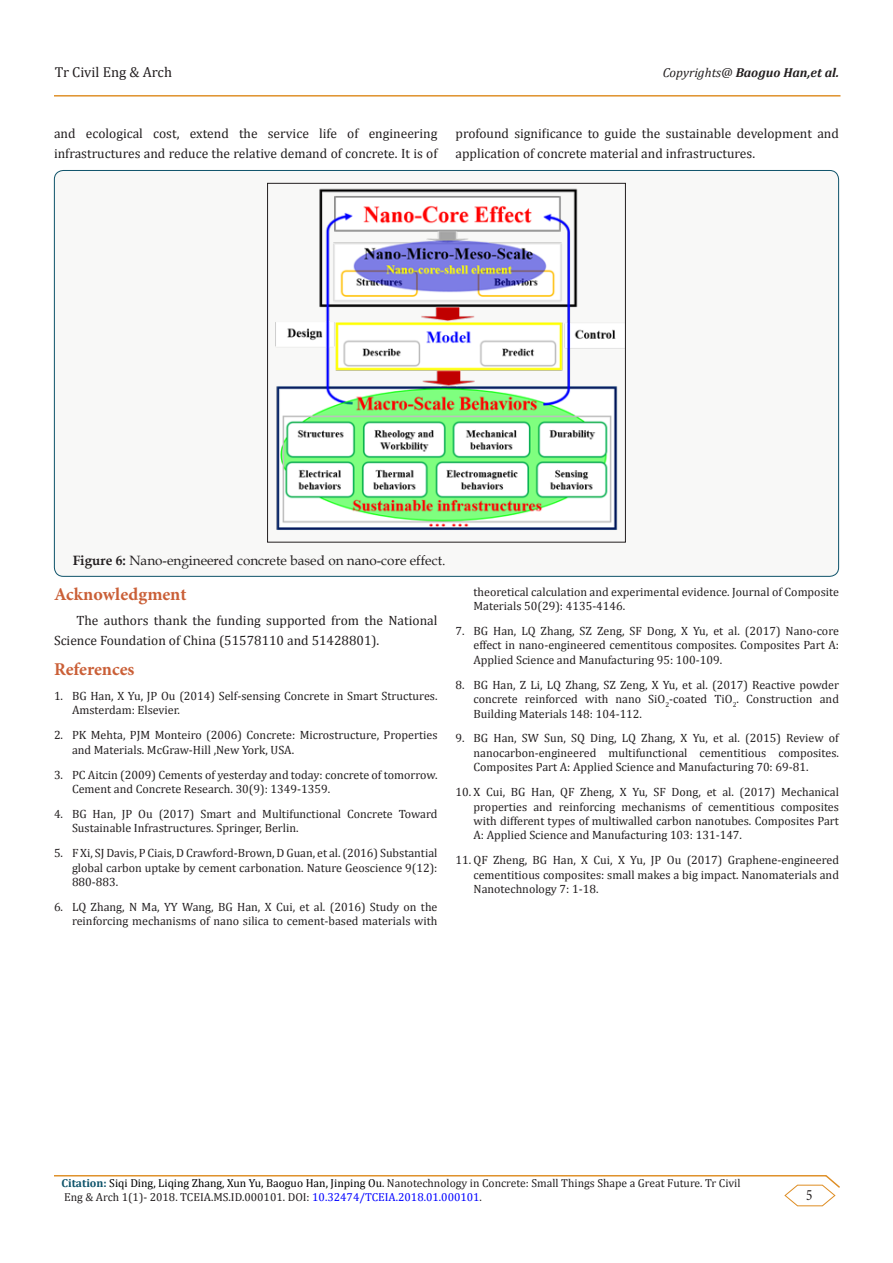
<style>
.page{position:relative;width:893px;height:1263px;background:#fff}
.page>*{position:absolute;margin:0;border:0;box-sizing:border-box;transform-origin:0 0}
.t1{font:700 18px "Minion Pro";color:#ca5f37}
.t2{font:15.75px "Minion Pro";color:#231f20;scale:.83 1}
.t3{font:14.4px "Cambria";color:#231f20}
.t4{font:13.5px/19.5px "Cambria";color:#231f20}
.t5{font:13.5px "Book Antiqua";color:#231f20}
.t6{font:italic 700 13.05px "Cambria";color:#231f20}
.t7{font:12px/14.4px "Cambria";color:#231f20;text-align:justify}
.t8{font:11.55px/13.8px "Cambria";color:#231f20}
.s1{font-weight:400}
.s2{font-weight:700}
.s3{font-weight:700;color:#0e536a}
.s4{color:#000}
.s5{color:#00f}
</style>
<div class="page">
<hr style="left:54px;top:95px;width:786px;height:2px;background:#de8d23">
<hr style="left:54px;top:1175px;width:772px;height:1px;background:#de8d23">
<svg style="left:784px;top:1175px;width:56px;height:31px"></svg>
<div style="left:54px;top:170px;width:785px;height:406px;background:#f8f8f7;border-radius:9px"></div>
<img style="left:275px;top:188px;width:349px;height:342px">
<div style="left:267px;top:183px;width:359px;height:359px;border:1px solid #231f20"></div>
<p class="t3" style="left:55px;top:63px;width:119px">Tr Civil Eng &amp; Arch</p>
<p class="t6" style="left:663px;top:63px;width:178px"><span class="s1">Copyrights@</span> Baoguo Han,et al.</p>
<p class="t4" style="left:54px;top:124px;width:385px">and ecological cost, extend the service life of engineering infrastructures and reduce the relative demand of concrete. It is of</p>
<p class="t4" style="left:455px;top:124px;width:385px">profound significance to guide the sustainable development and application of concrete material and infrastructures.</p>
<p class="t5" style="left:73px;top:551px;width:374px"><span class="s2">Figure 6:</span> Nano-engineered concrete based on nano-core effect.</p>
<p class="t1" style="left:54px;top:581px;width:134px">Acknowledgment</p>
<p class="t4" style="left:54px;top:611px;width:385px;text-indent:22px">The authors thank the funding supported from the National<br>Science Foundation of China (51578110 and 51428801).</p>
<p class="t1" style="left:54px;top:657px;width:82px">References</p>
<p class="t7" style="left:72px;top:689px;width:367px;text-indent:-18px">1. BG Han, X Yu, JP Ou (2014) Self-sensing Concrete in Smart Structures.<br>Amsterdam: Elsevier.</p>
<p class="t7" style="left:72px;top:728px;width:367px;text-indent:-18px">2. PK Mehta, PJM Monteiro (2006) Concrete: Microstructure, Properties and Materials. McGraw-Hill ,New York, USA.</p>
<p class="t7" style="left:72px;top:767px;width:367px;text-indent:-18px">3. PC Aitcin (2009) Cements of yesterday and today: concrete of tomorrow.<br>Cement and Concrete Research. 30(9): 1349-1359.</p>
<p class="t7" style="left:72px;top:806px;width:367px;text-indent:-18px">4. BG Han, JP Ou (2017) Smart and Multifunctional Concrete Toward<br>Sustainable Infrastructures. Springer, Berlin.</p>
<p class="t7" style="left:72px;top:846px;width:367px;text-indent:-18px">5. F Xi, SJ Davis, P Ciais, D Crawford-Brown, D Guan, et al. (2016) Substantial global carbon uptake by cement carbonation. Nature Geoscience 9(12):<br>880-883.</p>
<p class="t7" style="left:54px;top:899px;width:385px;text-align:right">6. LQ Zhang, N Ma, YY Wang, BG Han, X Cui, et al. (2016) Study on the reinforcing mechanisms of nano silica to cement-based materials with</p>
<p class="t7" style="left:473px;top:584px;width:367px">theoretical calculation and experimental evidence. Journal of Composite<br>Materials 50(29): 4135-4146.</p>
<p class="t7" style="left:473px;top:624px;width:367px;text-indent:-18px">7. BG Han, LQ Zhang, SZ Zeng, SF Dong, X Yu, et al. (2017) Nano-core effect in nano-engineered cementitous composites. Composites Part A:<br>Applied Science and Manufacturing 95: 100-109.</p>
<p class="t7" style="left:473px;top:677px;width:367px;text-indent:-18px">8. BG Han, Z Li, LQ Zhang, SZ Zeng, X Yu, et al. (2017) Reactive powder concrete reinforced with nano SiO<sub>2</sub>-coated TiO<sub>2</sub>. Construction and Building Materials 148: 104-112.</p>
<p class="t7" style="left:473px;top:731px;width:367px;text-indent:-18px">9. BG Han, SW Sun, SQ Ding, LQ Zhang, X Yu, et al. (2015) Review of nanocarbon-engineered multifunctional cementitious composites.<br>Composites Part A: Applied Science and Manufacturing 70: 69-81.</p>
<p class="t7" style="left:473px;top:785px;width:367px;text-indent:-18px">10. X Cui, BG Han, QF Zheng, X Yu, SF Dong, et al. (2017) Mechanical properties and reinforcing mechanisms of cementitious composites with different types of multiwalled carbon nanotubes. Composites Part A: Applied Science and Manufacturing 103: 131-147.</p>
<p class="t7" style="left:473px;top:853px;width:367px;text-indent:-18px">11. QF Zheng, BG Han, X Cui, X Yu, JP Ou (2017) Graphene-engineered cementitious composites: small makes a big impact. Nanomaterials and Nanotechnology 7: 1-18.</p>
<p class="t8" style="left:62px;top:1176px;width:681px"><span class="s3">Citation:</span> <span class="s4">Siqi Ding, Liqing Zhang, Xun Yu, Baoguo Han, Jinping Ou</span>. Nanotechnology in Concrete: Small Things Shape a Great Future. Tr Civil<br>Eng &amp; Arch 1(1)- 2018. TCEIA.MS.ID.000101. DOI: <span class="s5">10.32474/TCEIA.2018.01.000101</span>.</p>
<p class="t2" style="left:806px;top:1184px;width:9px">5</p>
</div>
